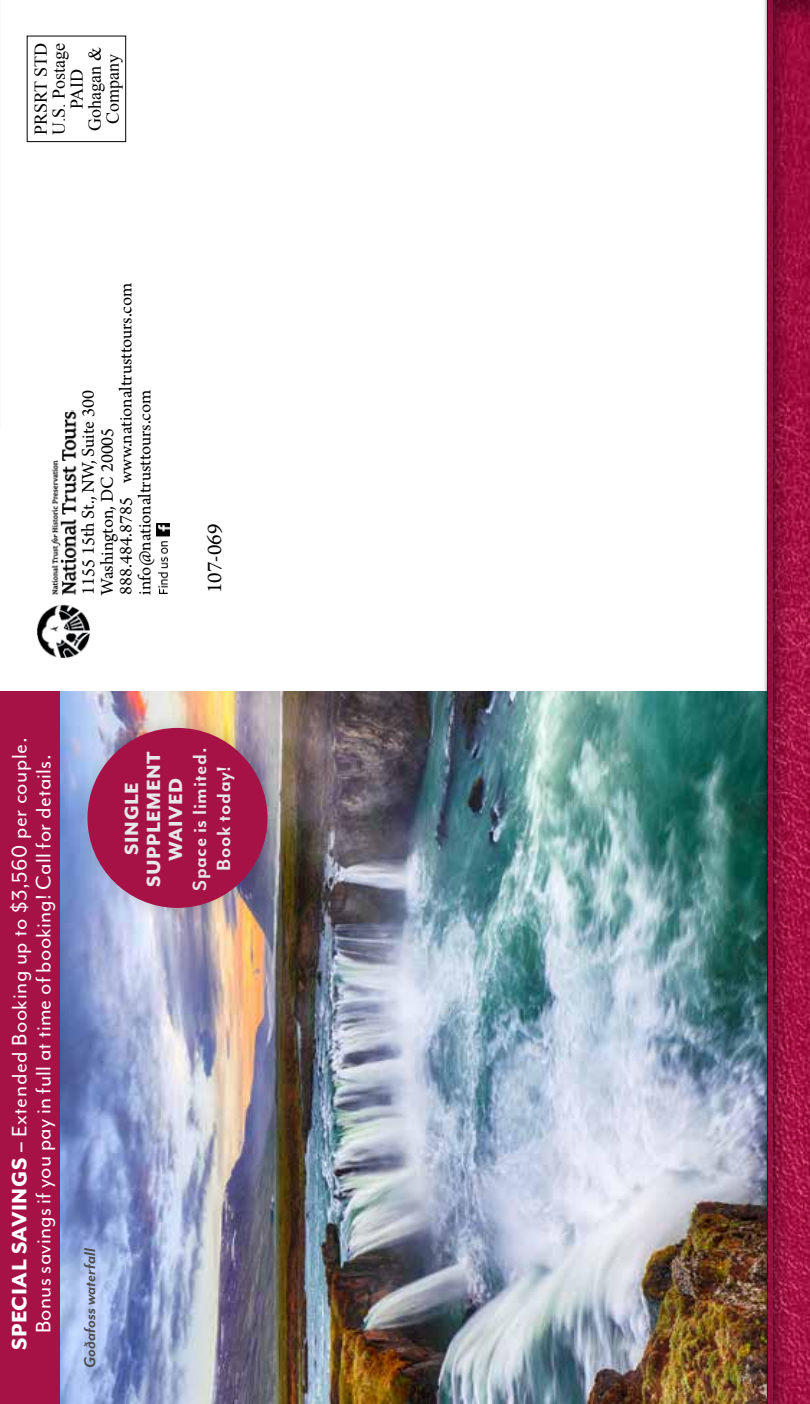
<style>
.page{position:relative;width:810px;height:1404px;background:#fff}
.page>*{position:absolute;margin:0;border:0;box-sizing:border-box;transform-origin:0 0}
.t1{font:24px/24px "Mr Eaves Mod OT";letter-spacing:.01em;color:#fff;text-align:center}
.t2{font:700 22px/24px "Mr Eaves Mod OT";letter-spacing:.025em;color:#e6e7e8;text-align:center}
.t3{font:800 22px/22px "Mr Eaves Mod OT";letter-spacing:.025em;color:#e6e7e8;text-align:center}
.t4{font:22px "Arno Pro";color:#000}
.t5{font:18.8px/18.8px "Arno Pro";color:#000}
.t6{font:18px/18px "Times New Roman";color:#000;text-align:center}
.t7{font:italic 700 18px "Mr Eaves Mod OT";letter-spacing:-.005em;color:#4d4d4f}
.s1{font-weight:800}
</style>
<div class="page">
<img style="left:59px;top:692px;width:704px;height:712px">
<svg style="left:777px;top:0;width:33px;height:1404px;background:#9b1240"></svg>
<div style="left:763px;top:0;width:14px;height:1404px;background:#000;opacity:.5"></div>
<hr style="left:768px;top:0;width:4px;height:1404px;background:#940f3d">
<div style="left:0;top:692px;width:59px;height:712px;background:#a71246"></div>
<div style="left:68px;top:708px;width:219px;height:220px;background:#000;opacity:.19"></div>
<div style="left:87px;top:728px;width:180px;height:180px;background:#a71246;border-radius:50%"></div>
<div style="left:27px;top:36px;width:99px;height:106px;border:1px solid #000"></div>
<img style="left:37px;top:411px;width:53px;height:248px">
<img style="left:157px;top:523px;width:13px;height:70px">
<p class="t6" style="left:33px;top:135px;width:94px;rotate:-90deg">PRSRT STD<br>U.S. Postage<br>PAID<br>Gohagan &amp;<br>Company</p>
<p class="t5" style="left:81px;top:595px;width:313px;rotate:-90deg">1155 15th St., NW, Suite 300<br>Washington, DC 20005<br>888.484.8785 www.nationaltrusttours.com info@nationaltrusttours.com</p>
<p class="t4" style="left:206px;top:593px;width:71px;rotate:-90deg">107-069</p>
<p class="t1" style="left:8px;top:1350px;width:614px;rotate:-90deg"><span class="s1">SPECIAL SAVINGS –</span> Extended Booking up to $3,560 per couple.<br>Bonus savings if you pay in full at time of booking! Call for details.</p>
<p class="t7" style="left:84px;top:1368px;width:121px;rotate:-90deg">Goðafoss waterfall</p>
<p class="t3" style="left:119px;top:887px;width:137px;rotate:-90deg">SINGLE<br>SUPPLEMENT<br>WAIVED</p>
<p class="t2" style="left:189px;top:891px;width:144px;rotate:-90deg">Space is limited.<br>Book today!</p>
</div>
